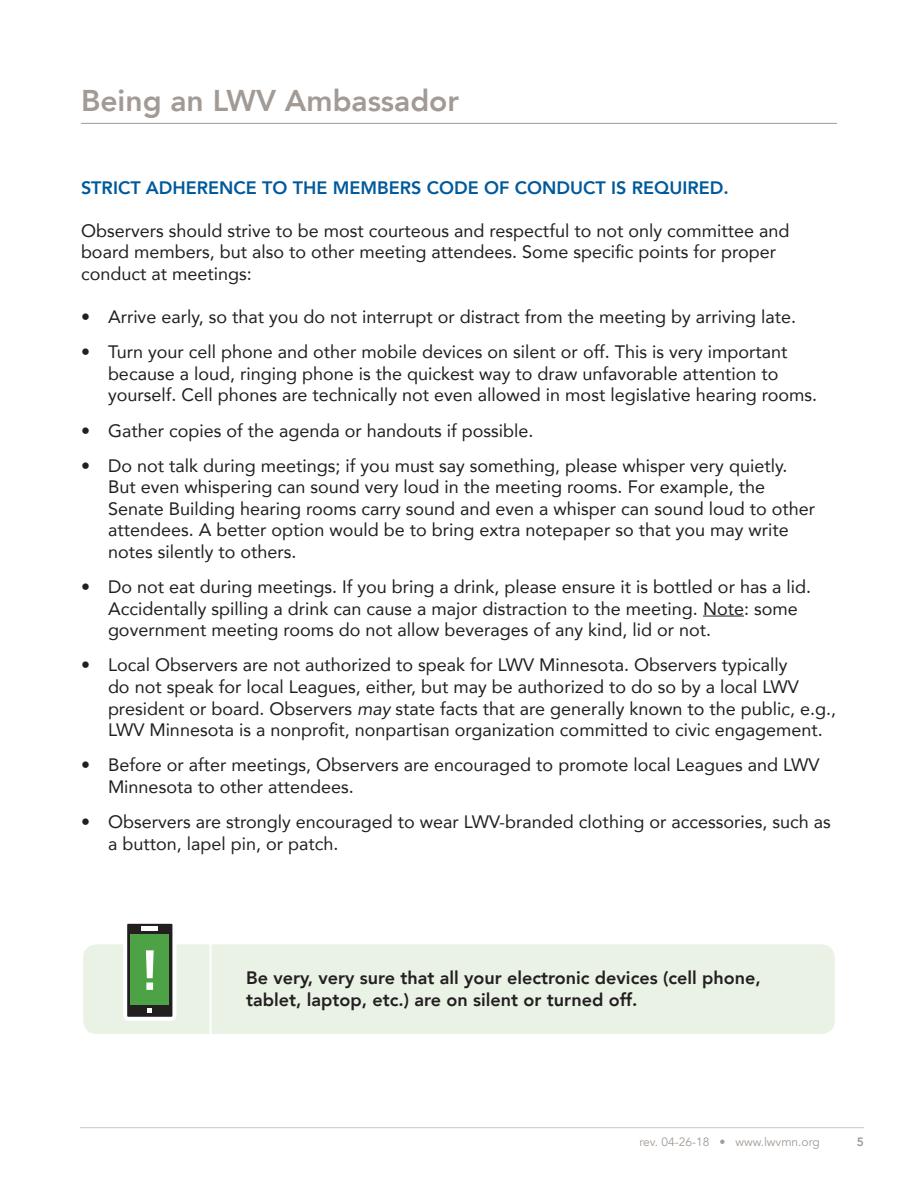
<style>
.page{position:relative;width:918px;height:1188px;background:#fff}
.page>*{position:absolute;margin:0;border:0;box-sizing:border-box;transform-origin:0 0}
.t1{font:800 30px "Avenir";color:#a29a94}
.t2{font:18px/21.6px "Avenir";color:#231f20}
.t3{font:800 18px/21.6px "Avenir";color:#231f20}
.t4{font:800 18px "Avenir";color:#00599b}
.t5{font:12px "Avenir";color:#a29a94}
.t6{font:800 12px "Avenir";color:#a29a94}
.s1{font-style:italic}
</style>
<div class="page">
<hr style="left:80px;top:1127px;width:784px;height:1px;background:#cac6c2">
<div style="left:83px;top:944px;width:752px;height:90px;background:#e9f2e5;border-radius:14px"></div>
<hr style="left:209px;top:931px;width:3px;height:117px;background:#fff">
<svg style="left:123px;top:923px;width:53px;height:98px;background:#6f986b"></svg>
<hr style="left:81px;top:123px;width:756px;height:1px;background:#a29a94">
<hr style="left:703px;top:616px;width:41px;height:1px;background:#231f20">
<p class="t1" style="left:81px;top:77px;width:380px">Being an LWV Ambassador</p>
<p class="t4" style="left:81px;top:173px;width:649px">STRICT ADHERENCE TO THE MEMBERS CODE OF CONDUCT IS REQUIRED.</p>
<p class="t2" style="left:81px;top:219px;width:710px">Observers should strive to be most courteous and respectful to not only committee and board members, but also to other meeting attendees. Some specific points for proper conduct at meetings:</p>
<p class="t2" style="left:81px;top:306px;width:717px">• Arrive early, so that you do not interrupt or distract from the meeting by arriving late.</p>
<p class="t2" style="left:108px;top:341px;width:711px;text-indent:-27px">• Turn your cell phone and other mobile devices on silent or off. This is very important because a loud, ringing phone is the quickest way to draw unfavorable attention to yourself. Cell phones are technically not even allowed in most legislative hearing rooms.</p>
<p class="t2" style="left:81px;top:419px;width:454px">• Gather copies of the agenda or handouts if possible.</p>
<p class="t2" style="left:108px;top:454px;width:709px;text-indent:-27px">• Do not talk during meetings; if you must say something, please whisper very quietly.<br>But even whispering can sound very loud in the meeting rooms. For example, the Senate Building hearing rooms carry sound and even a whisper can sound loud to other attendees. A better option would be to bring extra notepaper so that you may write notes silently to others.</p>
<p class="t2" style="left:108px;top:576px;width:705px;text-indent:-27px">• Do not eat during meetings. If you bring a drink, please ensure it is bottled or has a lid.<br>Accidentally spilling a drink can cause a major distraction to the meeting. Note: some government meeting rooms do not allow beverages of any kind, lid or not.</p>
<p class="t2" style="left:108px;top:654px;width:730px;text-indent:-27px">• Local Observers are not authorized to speak for LWV Minnesota. Observers typically<br>do not speak for local Leagues, either, but may be authorized to do so by a local LWV president or board. Observers <span class="s1">may</span> state facts that are generally known to the public, e.g., LWV Minnesota is a nonprofit, nonpartisan organization committed to civic engagement.</p>
<p class="t2" style="left:108px;top:754px;width:713px;text-indent:-27px">• Before or after meetings, Observers are encouraged to promote local Leagues and LWV<br>Minnesota to other attendees.</p>
<p class="t2" style="left:108px;top:810px;width:724px;text-indent:-27px">• Observers are strongly encouraged to wear LWV-branded clothing or accessories, such as a button, lapel pin, or patch.</p>
<p class="t3" style="left:246px;top:967px;width:516px">Be very, very sure that all your electronic devices (cell phone, tablet, laptop, etc.) are on silent or turned off.</p>
<p class="t5" style="left:639px;top:1135px;width:182px">rev. 04-26-18 • www.lwvmn.org</p>
<p class="t6" style="left:857px;top:1132px;width:9px">5</p>
</div>
